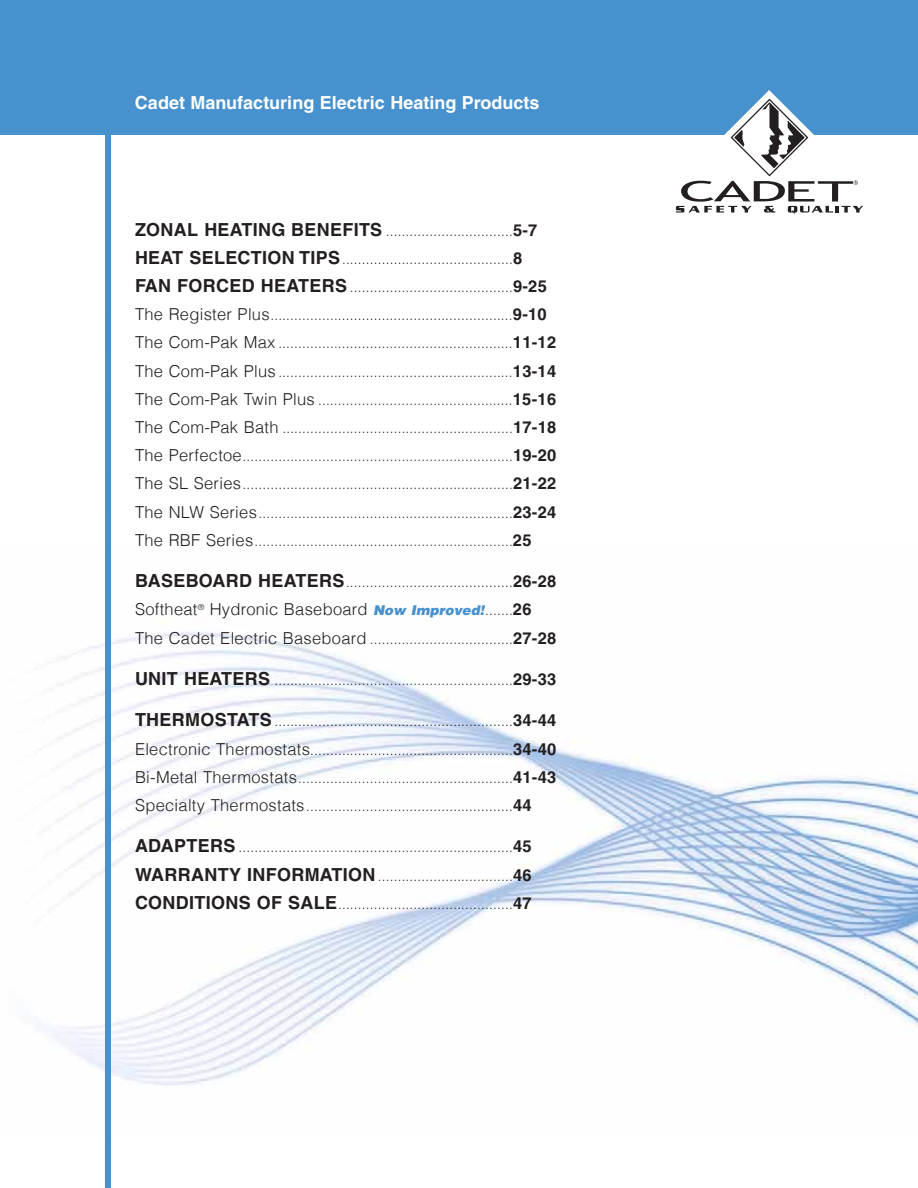
<style>
.page{position:relative;width:918px;height:1188px;background:#fff}
.page>*{position:absolute;margin:0;border:0;box-sizing:border-box;transform-origin:0 0}
.t1{font:700 18px "Helvetica LT";color:#fff}
.t2{font:300 16.5px "Helvetica";letter-spacing:.015em;color:#231f20}
.t3{font:300 13.5px/28.2px "Helvetica";color:#231f20;text-align:justify}
.s1{font-family:"Helvetica LT";font-weight:700;font-size:18px}
.s2{font-family:"Helvetica LT";font-weight:700;font-size:16.5px}
.s3{font-size:16.5px}
.s4{font-weight:900;font-style:italic;font-size:13.5px;color:#4791ce}
.s5{font-size:13.5px}
.s6{font-family:"Helvetica LT";font-weight:700}
</style>
<div class="page">
<img style="left:25px;top:632px;width:893px;height:453px">
<div style="left:0;top:0;width:918px;height:135px;background:#4791ce"></div>
<div style="left:105px;top:0;width:6px;height:1188px;background:#4791ce"></div>
<svg style="left:676px;top:90px;width:187px;height:123px"></svg>
<h1 class="t1" style="left:135px;top:96px;width:406px">Cadet Manufacturing Electric Heating Products</h1>
<p class="t3" style="left:135px;top:218px;width:423px;text-align:left"><span class="s1">ZONAL HEATING BENEFITS</span> ................................<span class="s2">5-7<br></span><span class="s1">HEAT SELECTION TIPS</span>...........................................<span class="s2">8<br></span><span class="s1">FAN FORCED HEATERS</span> .........................................<span class="s2">9-25<br></span><span class="s3">The Register Plus</span>.............................................................<span class="s2">9-10<br></span><span class="s3">The Com-Pak Max</span> ...........................................................<span class="s2">11-12<br></span><span class="s3">The Com-Pak Plus</span> ...........................................................<span class="s2">13-14<br></span><span class="s3">The Com-Pak Twin Plus</span> .................................................<span class="s2">15-16<br></span><span class="s3">The Com-Pak Bath</span> ..........................................................<span class="s2">17-18<br></span><span class="s3">The Perfectoe</span>....................................................................<span class="s2">19-20<br></span><span class="s3">The SL Series</span>....................................................................<span class="s2">21-22<br></span><span class="s3">The NLW Series</span>................................................................<span class="s2">23-24<br></span><span class="s3">The RBF Series</span>.................................................................<span class="s2">25</span></p>
<p class="t3" style="left:135px;top:570px;width:423px"><span class="s1">BASEBOARD HEATERS</span>..........................................<span class="s2">26-28</span></p>
<p class="t2" style="left:135px;top:603px;width:398px">Softheat<sup>®</sup> Hydronic Baseboard <span class="s4">Now Improved!</span><span class="s5">.......</span><span class="s6">26</span></p>
<p class="t3" style="left:135px;top:626px;width:423px"><span class="s3">The Cadet Electric Baseboard</span> ....................................<span class="s2">27-28</span></p>
<p class="t3" style="left:135px;top:667px;width:423px"><span class="s1">UNIT HEATERS</span> ............................................................<span class="s2">29-33</span></p>
<p class="t3" style="left:135px;top:709px;width:423px"><span class="s1">THERMOSTATS</span> ............................................................<span class="s2">34-44<br></span><span class="s3">Electronic Thermostats</span>...................................................<span class="s2">34-40<br></span><span class="s3">Bi-Metal Thermostats</span>......................................................<span class="s2">41-43<br></span><span class="s3">Specialty Thermostats</span>....................................................<span class="s2">44</span></p>
<p class="t3" style="left:135px;top:835px;width:398px"><span class="s1">ADAPTERS</span> .....................................................................<span class="s2">45<br></span><span class="s1">WARRANTY INFORMATION</span>..................................<span class="s2">46<br></span><span class="s1">CONDITIONS OF SALE</span>............................................<span class="s2">47</span></p>
</div>
